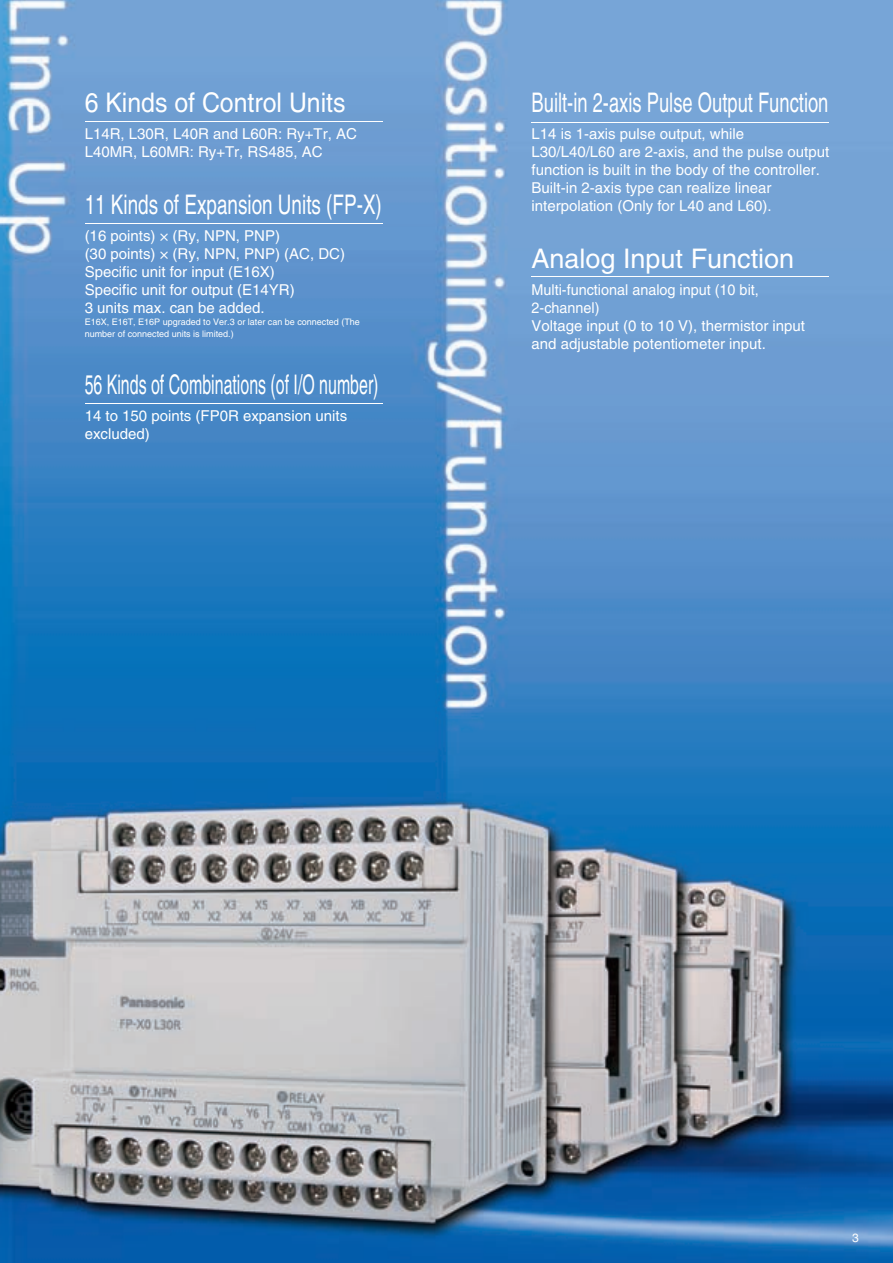
<style>
.page{position:relative;width:893px;height:1263px;background:#fff}
.page>*{position:absolute;margin:0;border:0;box-sizing:border-box;transform-origin:0 0}
.t1{font:27px "Helvetica";color:#fff;scale:.59 1}
.t2{font:27px "Helvetica";color:#fff;scale:.68 1}
.t3{font:27px "Helvetica";color:#fff;scale:.7 1}
.t4{font:27px "Helvetica";color:#fff;scale:.92 1}
.t5{font:27px "Helvetica";color:#fff}
.t6{font:15px/18px "Helvetica";color:#fff}
.t7{font:15px/18px "Helvetica";color:#fff;scale:.96 1}
.t8{font:12px "Helvetica";color:#fff}
.t9{font:9px/12px "Helvetica";color:#fff}
</style>
<div class="page">
<img style="left:0;top:0;width:893px;height:1263px">
<hr style="left:85px;top:121px;width:297px;height:1px;background:#fff">
<hr style="left:85px;top:223px;width:297px;height:1px;background:#fff">
<hr style="left:85px;top:403px;width:297px;height:1px;background:#fff">
<hr style="left:531px;top:276px;width:298px;height:1px;background:#fff">
<hr style="left:531px;top:122px;width:298px;height:1px;background:#fff">
<p class="t4" style="left:85px;top:93px;width:285px">6 Kinds of Control Units</p>
<p class="t6" style="left:85px;top:126px;width:274px">L14R, L30R, L40R and L60R: Ry+Tr, AC<br>L40MR, L60MR: Ry+Tr, RS485, AC</p>
<p class="t3" style="left:85px;top:195px;width:426px">11 Kinds of Expansion Units (FP-X)</p>
<p class="t6" style="left:85px;top:228px;width:262px">(16 points) × (Ry, NPN, PNP)<br>(30 points) × (Ry, NPN, PNP) (AC, DC)<br>Specific unit for input (E16X)<br>Specific unit for output (E14YR)<br>3 units max. can be added.</p>
<p class="t9" style="left:85px;top:317px;width:277px">E16X, E16T, E16P upgraded to Ver.3 or later can be connected (The number of connected units is limited.)</p>
<p class="t1" style="left:85px;top:375px;width:500px">56 Kinds of Combinations (of I/O number)</p>
<p class="t6" style="left:85px;top:408px;width:264px">14 to 150 points (FP0R expansion units excluded)</p>
<p class="t2" style="left:531px;top:93px;width:438px">Built-in 2-axis Pulse Output Function</p>
<p class="t6" style="left:531px;top:126px;width:299px">L14 is 1-axis pulse output, while L30/L40/L60 are 2-axis, and the pulse output function is built in the body of the controller.<br>Built-in 2-axis type can realize linear interpolation (Only for L40 and L60).</p>
<p class="t5" style="left:531px;top:249px;width:264px">Analog Input Function</p>
<p class="t7" style="left:531px;top:282px;width:286px">Multi-functional analog input (10 bit, 2-channel)<br>Voltage input (0 to 10 V), thermistor input and adjustable potentiometer input.</p>
<p class="t8" style="left:852px;top:1233px;width:8px">3</p>
</div>
